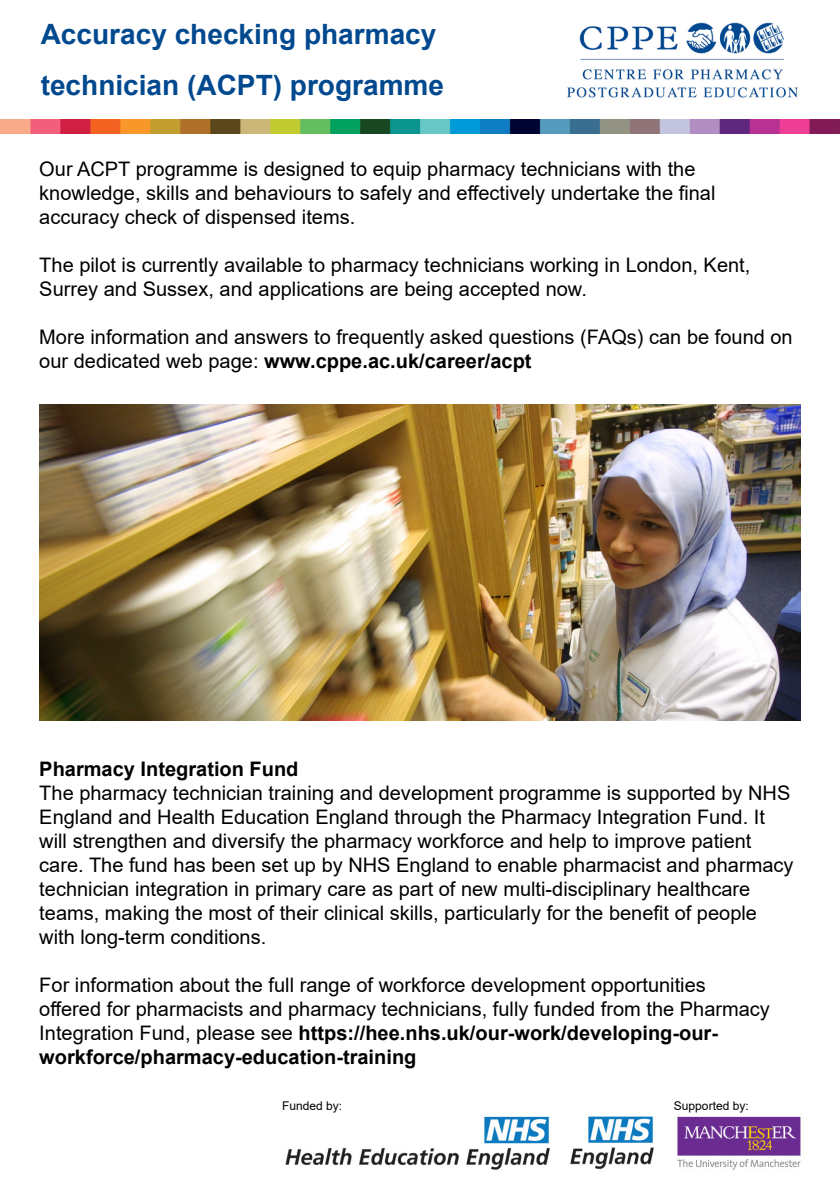
<style>
.page{position:relative;width:840px;height:1191px;background:#fff}
.page>*{position:absolute;margin:0;border:0;box-sizing:border-box;transform-origin:0 0}
.t1{font:700 28px/50.6px "Arial";color:#00498f}
.t2{font:20px/24px "Arial";color:#000}
.t3{font:700 20px "Arial";color:#000}
.t4{font:12px "Arial";color:#000}
.s1{font-weight:700}
</style>
<div class="page">
<img style="left:677px;top:1116px;width:124px;height:54px">
<img style="left:567px;top:22px;width:231px;height:76px">
<img style="left:3px;top:119px;width:828px;height:15px">
<hr style="left:0;top:119px;width:3px;height:15px;background:#f9aa89">
<div style="left:831px;top:119px;width:8px;height:15px;background:#811c55"></div>
<img style="left:285px;top:1116px;width:369px;height:54px">
<img style="left:40px;top:404px;width:759px;height:316px">
<h1 class="t1" style="left:41px;top:9px;width:404px">Accuracy checking pharmacy technician (ACPT) programme</h1>
<p class="t2" style="left:39px;top:157px;width:677px">Our ACPT programme is designed to equip pharmacy technicians with the knowledge, skills and behaviours to safely and effectively undertake the final accuracy check of dispensed items.</p>
<p class="t2" style="left:39px;top:253px;width:712px">The pilot is currently available to pharmacy technicians working in London, Kent,<br>Surrey and Sussex, and applications are being accepted now.</p>
<p class="t2" style="left:39px;top:325px;width:754px">More information and answers to frequently asked questions (FAQs) can be found on our dedicated web page: <span class="s1">www.cppe.ac.uk/career/acpt</span></p>
<p class="t3" style="left:39px;top:755px;width:260px">Pharmacy Integration Fund</p>
<p class="t2" style="left:39px;top:781px;width:755px">The pharmacy technician training and development programme is supported by NHS England and Health Education England through the Pharmacy Integration Fund. It will strengthen and diversify the pharmacy workforce and help to improve patient care. The fund has been set up by NHS England to enable pharmacist and pharmacy technician integration in primary care as part of new multi-disciplinary healthcare teams, making the most of their clinical skills, particularly for the benefit of people with long-term conditions.</p>
<p class="t2" style="left:39px;top:973px;width:731px">For information about the full range of workforce development opportunities offered for pharmacists and pharmacy technicians, fully funded from the Pharmacy Integration Fund, please see <span class="s1">https://hee.nhs.uk/our-work/developing-our&shy;workforce/pharmacy-education-training</span></p>
<p class="t4" style="left:282px;top:1098px;width:62px">Funded by:</p>
<p class="t4" style="left:673px;top:1098px;width:76px">Supported by:</p>
</div>
